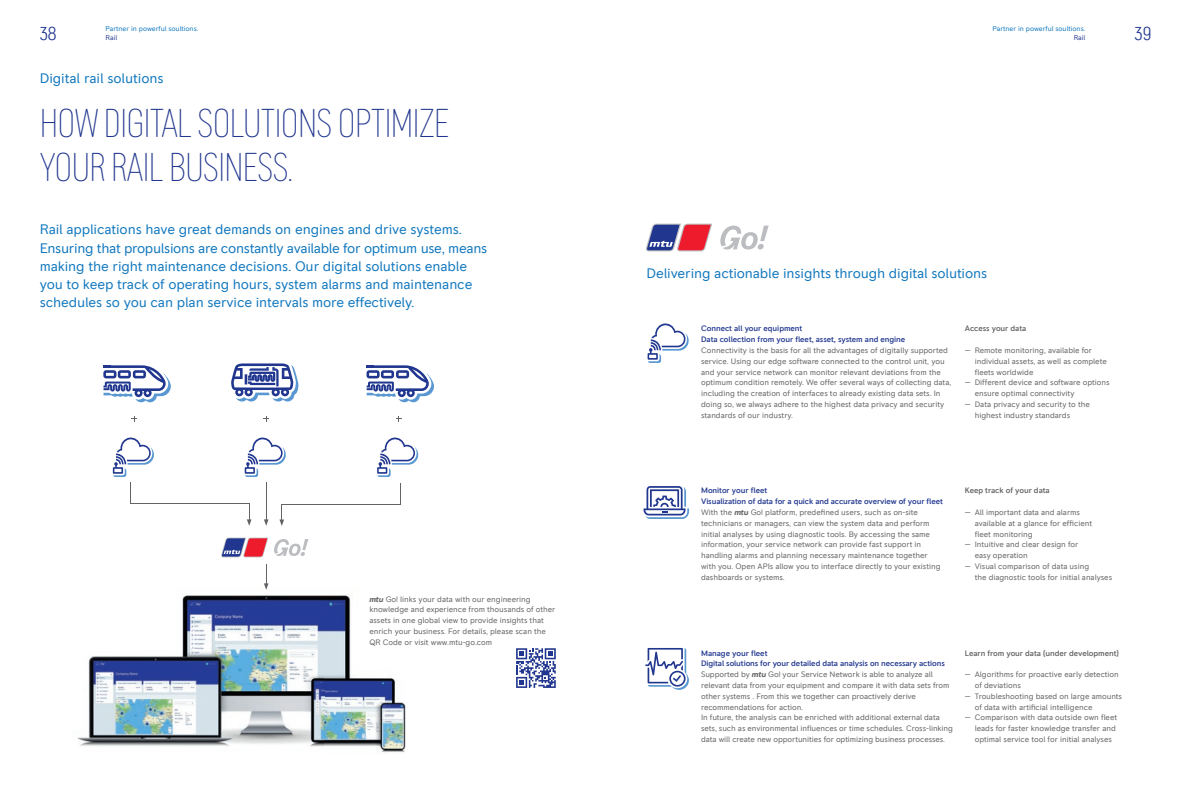
<style>
.page{position:relative;width:1191px;height:794px;background:#fff}
.page>*{position:absolute;margin:0;border:0;box-sizing:border-box;transform-origin:0 0}
.t1{font:200 condensed 40px/44px "RR Pioneer";letter-spacing:-.015em;color:#21378f}
.t2{font:300 condensed 19px "RR Pioneer";color:#21378f}
.t3{font:14px/18.2px "RR Pioneer";letter-spacing:-.01em;color:#1077be}
.t4{font:8px/10.8px "RR Pioneer";letter-spacing:-.005em;color:#636366}
.t5{font:500 8px/10.8px "RR Pioneer";letter-spacing:-.005em;color:#21378f}
.t6{font:500 8px "RR Pioneer";letter-spacing:-.005em;color:#636366}
.t7{font:7px "RR Pioneer";letter-spacing:-.005em;color:#1077be}
.t8{font:7px "RR Pioneer";letter-spacing:-.005em;color:#21378f}
.s1{font-weight:700;font-style:italic}
.s2{font-weight:500;color:#21378f}
</style>
<div class="page">
<img style="left:77px;top:583px;width:329px;height:170px">
<svg style="left:646px;top:224px;width:66px;height:27px"></svg>
<svg style="left:720px;top:226px;width:48px;height:24px"></svg>
<svg style="left:221px;top:537px;width:47px;height:20px"></svg>
<svg style="left:274px;top:539px;width:34px;height:17px"></svg>
<svg style="left:264px;top:564px;width:4px;height:26px"></svg>
<svg style="left:647px;top:323px;width:42px;height:40px"></svg>
<svg style="left:245px;top:437px;width:41px;height:40px"></svg>
<svg style="left:377px;top:437px;width:42px;height:40px"></svg>
<svg style="left:645px;top:648px;width:44px;height:42px"></svg>
<svg style="left:643px;top:486px;width:46px;height:33px"></svg>
<hr style="left:130px;top:503px;width:119px;height:1px;background:#636366">
<svg style="left:113px;top:437px;width:41px;height:66px"></svg>
<hr style="left:266px;top:482px;width:1px;height:39px;background:#636366">
<svg style="left:264px;top:519px;width:4px;height:7px"></svg>
<svg style="left:247px;top:504px;width:4px;height:22px"></svg>
<hr style="left:281px;top:504px;width:120px;height:1px;background:#636366">
<svg style="left:400px;top:483px;width:1px;height:21px"></svg>
<svg style="left:279px;top:505px;width:5px;height:21px"></svg>
<svg style="left:516px;top:648px;width:40px;height:40px"></svg>
<svg style="left:366px;top:365px;width:68px;height:37px"></svg>
<svg style="left:103px;top:365px;width:68px;height:37px"></svg>
<svg style="left:231px;top:363px;width:67px;height:38px"></svg>
<p class="t7" style="left:106px;top:24px;width:94px">Partner in powerful soultions.</p>
<p class="t8" style="left:106px;top:33px;width:13px">Rail</p>
<p class="t7" style="left:992px;top:24px;width:94px">Partner in powerful soultions.</p>
<p class="t8" style="left:1073px;top:33px;width:13px">Rail</p>
<h2 class="t2" style="left:40px;top:22px;width:18px">38</h2>
<h2 class="t2" style="left:1134px;top:22px;width:18px">39</h2>
<h3 class="t3" style="left:40px;top:69px;width:126px">Digital rail solutions</h3>
<h1 class="t1" style="left:40px;top:101px;width:411px">HOW DIGITAL SOLUTIONS OPTIMIZE<br>YOUR RAIL BUSINESS.</h1>
<p class="t3" style="left:40px;top:220px;width:449px">Rail applications have great demands on engines and drive systems.<br>Ensuring that propulsions are constantly available for optimum use, means making the right maintenance decisions. Our digital solutions enable you to keep track of operating hours, system alarms and maintenance schedules so you can plan service intervals more effectively.</p>
<p class="t4" style="left:369px;top:593px;width:188px"><span class="s1">mtu</span> Go! links your data with our engineering knowledge and experience from thousands of other assets in one global view to provide insights that enrich your business. For details, please scan the QR Code or visit www.mtu-go.com</p>
<h3 class="t3" style="left:646px;top:264px;width:342px">Delivering actionable insights through digital solutions</h3>
<p class="t5" style="left:701px;top:323px;width:206px">Connect all your equipment<br>Data collection from your fleet, asset, system and engine</p>
<p class="t4" style="left:701px;top:345px;width:252px">Connectivity is the basis for all the advantages of digitally supported service. Using our edge software connected to the control unit, you and your service network can monitor relevant deviations from the optimum condition remotely. We offer several ways of collecting data, including the creation of interfaces to already existing data sets. In doing so, we always adhere to the highest data privacy and security standards of our industry.</p>
<p class="t6" style="left:964px;top:324px;width:63px">Access your data</p>
<p class="t4" style="left:974px;top:345px;width:134px;text-indent:-10px">— Remote monitoring, available for individual assets, as well as complete fleets worldwide</p>
<p class="t4" style="left:974px;top:377px;width:136px;text-indent:-10px">— Different device and software options ensure optimal connectivity</p>
<p class="t4" style="left:974px;top:399px;width:117px;text-indent:-10px">— Data privacy and security to the highest industry standards</p>
<p class="t4" style="left:701px;top:485px;width:243px"><span class="s2">Monitor your fleet<br>Visualization of data for a quick and accurate overview of your fleet </span>With the <span class="s1">mtu</span> Go! platform, predefined users, such as on-site technicians or managers, can view the system data and perform initial analyses by using diagnostic tools. By accessing the same information, your service network can provide fast support in handling alarms and planning necessary maintenance together with you. Open APIs allow you to interface directly to your existing dashboards or systems.</p>
<p class="t6" style="left:964px;top:486px;width:86px">Keep track of your data</p>
<p class="t4" style="left:974px;top:507px;width:119px;text-indent:-10px">— All important data and alarms available at a glance for efficient fleet monitoring</p>
<p class="t4" style="left:974px;top:539px;width:105px;text-indent:-10px">— Intuitive and clear design for easy operation</p>
<p class="t4" style="left:974px;top:561px;width:139px;text-indent:-10px">— Visual comparison of data using<br>the diagnostic tools for initial analyses</p>
<p class="t4" style="left:701px;top:647px;width:253px"><span class="s2">Manage your fleet<br>Digital solutions for your detailed data analysis on necessary actions </span>Supported by <span class="s1">mtu</span> Go! your Service Network is able to analyze all relevant data from your equipment and compare it with data sets from other systems . From this we together can proactively derive recommendations for action.<br>In future, the analysis can be enriched with additional external data sets, such as environmental influences or time schedules. Cross-linking data will create new opportunities for optimizing business processes.</p>
<p class="t6" style="left:964px;top:648px;width:156px">Learn from your data (under development)</p>
<p class="t4" style="left:974px;top:669px;width:146px;text-indent:-10px">— Algorithms for proactive early detection of deviations</p>
<p class="t4" style="left:974px;top:690px;width:149px;text-indent:-10px">— Troubleshooting based on large amounts of data with artificial intelligence</p>
<p class="t4" style="left:974px;top:712px;width:144px;text-indent:-10px">— Comparison with data outside own fleet leads for faster knowledge transfer and optimal service tool for initial analyses</p>
</div>
